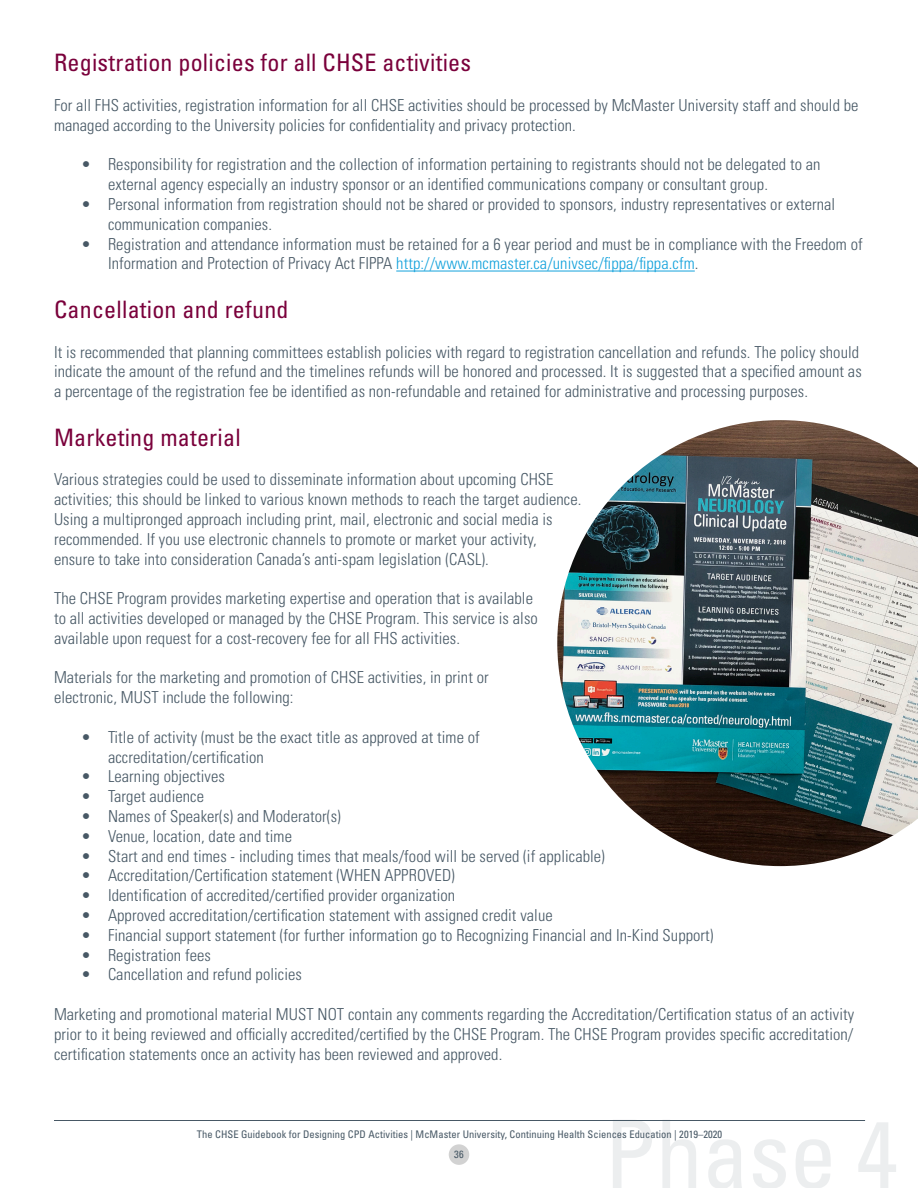
<style>
.page{position:relative;width:918px;height:1188px;background:#fff}
.page>*{position:absolute;margin:0;border:0;box-sizing:border-box;transform-origin:0 0}
.small_maroon_headers{font:condensed 24px "Univers LT Std";letter-spacing:.01em;color:#7a003b}
.t1{font:300 condensed 16.5px/19.8px "Univers LT Std";letter-spacing:.005em;color:#475865}
.t2{font:condensed 10.5px/20.2px "Univers";letter-spacing:.005em;color:#475865;text-align:center}
.s1{color:#14a2dc}
</style>
<div class="page">
<hr style="left:54px;top:1120px;width:811px;height:1px;background:#475865">
<div style="left:449px;top:1144px;width:20px;height:21px;background:#d2d2d2;border-radius:50%"></div>
<hr style="left:396px;top:271px;width:299px;height:1px;background:#14a2dc">
<img style="left:557px;top:420px;width:361px;height:446px">
<p class="small_maroon_headers" style="left:54px;top:48px;width:419px">Registration policies for all CHSE activities</p>
<p class="t1" style="left:54px;top:95px;width:806px">For all FHS activities, registration information for all CHSE activities should be processed by McMaster University staff and should be managed according to the University policies for confidentiality and privacy protection.</p>
<p class="t1" style="left:108px;top:155px;width:714px;text-indent:-27px">• Responsibility for registration and the collection of information pertaining to registrants should not be delegated to an external agency especially an industry sponsor or an identified communications company or consultant group.</p>
<p class="t1" style="left:108px;top:194px;width:729px;text-indent:-27px">• Personal information from registration should not be shared or provided to sponsors, industry representatives or external communication companies.</p>
<p class="t1" style="left:108px;top:234px;width:756px;text-indent:-27px">• Registration and attendance information must be retained for a 6 year period and must be in compliance with the Freedom of<br>Information and Protection of Privacy Act FIPPA <span class="s1">http://www.mcmaster.ca/univsec/fippa/fippa.cfm</span>.</p>
<p class="small_maroon_headers" style="left:54px;top:294px;width:236px">Cancellation and refund</p>
<p class="t1" style="left:54px;top:342px;width:809px">It is recommended that planning committees establish policies with regard to registration cancellation and refunds. The policy should indicate the amount of the refund and the timelines refunds will be honored and processed. It is suggested that a specified amount as a percentage of the registration fee be identified as non-refundable and retained for administrative and processing purposes.</p>
<p class="small_maroon_headers" style="left:54px;top:422px;width:188px">Marketing material</p>
<p class="t1" style="left:54px;top:470px;width:529px">Various strategies could be used to disseminate information about upcoming CHSE activities; this should be linked to various known methods to reach the target audience.<br>Using a multipronged approach including print, mail, electronic and social media is recommended. If you use electronic channels to promote or market your activity, ensure to take into consideration Canada’s anti-spam legislation (CASL).</p>
<p class="t1" style="left:54px;top:588px;width:485px">The CHSE Program provides marketing expertise and operation that is available to all activities developed or managed by the CHSE Program. This service is also available upon request for a cost-recovery fee for all FHS activities.</p>
<p class="t1" style="left:54px;top:668px;width:436px">Materials for the marketing and promotion of CHSE activities, in print or electronic, MUST include the following:</p>
<p class="t1" style="left:108px;top:727px;width:373px;text-indent:-27px">• Title of activity (must be the exact title as approved at time of accreditation/certification</p>
<p class="t1" style="left:81px;top:767px;width:145px">• Learning objectives</p>
<p class="t1" style="left:81px;top:786px;width:125px">• Target audience</p>
<p class="t1" style="left:81px;top:806px;width:261px">• Names of Speaker(s) and Moderator(s)</p>
<p class="t1" style="left:81px;top:826px;width:213px">• Venue, location, date and time</p>
<p class="t1" style="left:81px;top:846px;width:525px">• Start and end times - including times that meals/food will be served (if applicable)</p>
<p class="t1" style="left:81px;top:866px;width:375px">• Accreditation/Certification statement (WHEN APPROVED)</p>
<p class="t1" style="left:81px;top:885px;width:376px">• Identification of accredited/certified provider organization</p>
<p class="t1" style="left:81px;top:905px;width:473px">• Approved accreditation/certification statement with assigned credit value</p>
<p class="t1" style="left:81px;top:925px;width:634px">• Financial support statement (for further information go to Recognizing Financial and In-Kind Support)</p>
<p class="t1" style="left:81px;top:945px;width:132px">• Registration fees</p>
<p class="t1" style="left:81px;top:965px;width:223px">• Cancellation and refund policies</p>
<p class="t1" style="left:54px;top:1004px;width:802px;text-align:justify">Marketing and promotional material MUST NOT contain any comments regarding the Accreditation/Certification status of an activity prior to it being reviewed and officially accredited/certified by the CHSE Program. The CHSE Program provides specific accreditation/ certification statements once an activity has been reviewed and approved.</p>
<p class="t2" style="left:197px;top:1124px;width:527px">The CHSE Guidebook for Designing CPD Activities | McMaster University, Continuing Health Sciences Education | 2019–2020<br>36</p>
</div>
